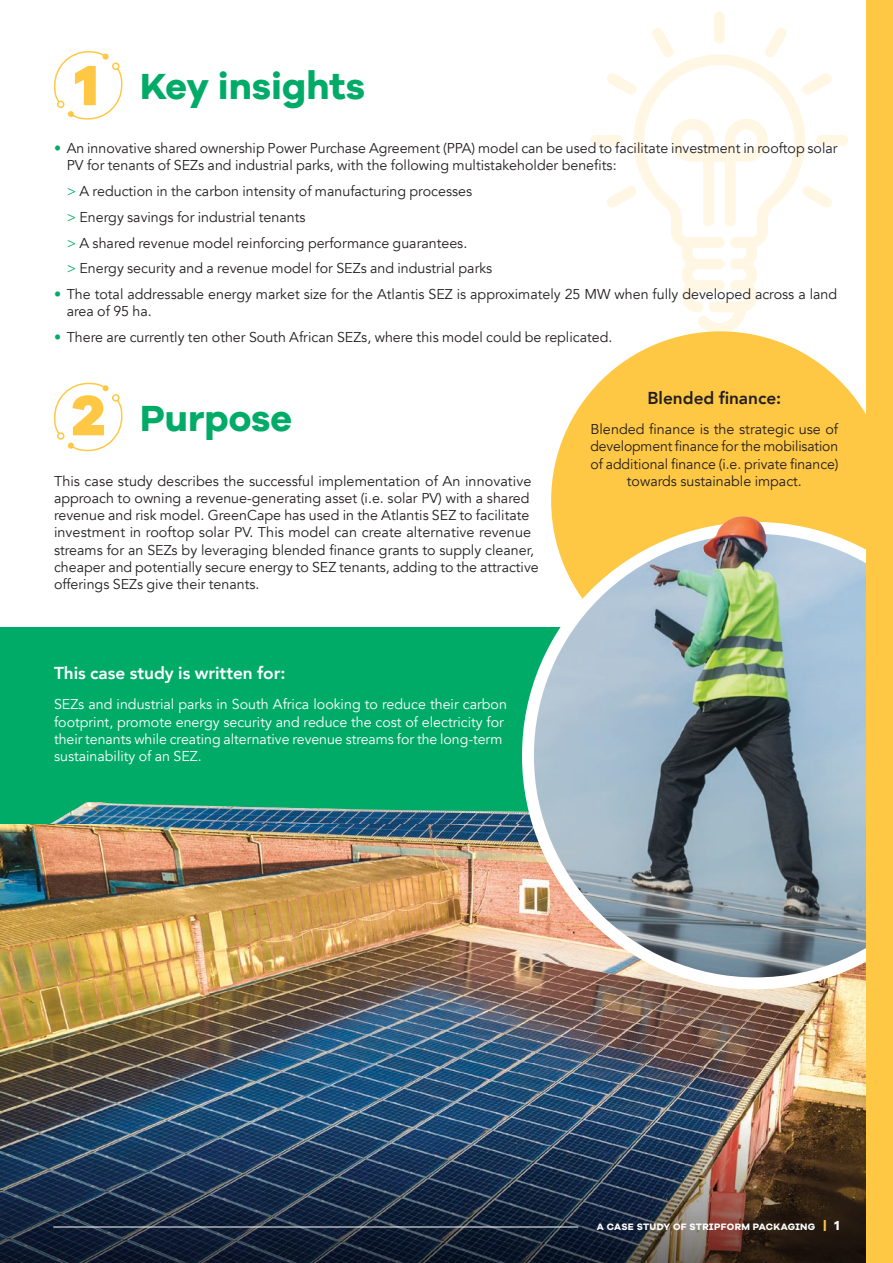
<style>
.page{position:relative;width:893px;height:1263px;background:#fff}
.page>*{position:absolute;margin:0;border:0;box-sizing:border-box;transform-origin:0 0}
.t1{font:800 58.65px "Galano Grotesque Alt";color:#ffc844}
.t2{font:37.5px "Galano Grotesque Alt Bold";color:#00ab68}
.Body_Copy{font:800 17.25px "Avenir";color:#fff}
.Body_Copy-2{font:800 17.25px "Avenir";color:#231f20}
.Body_Copy-3{font:14.25px/17.2px "Avenir";color:#231f20}
.Body_Copy-4{font:14.25px/17.2px "Avenir";color:#fff}
.t3{font:700 9.6px "Galano Grotesque Alt";letter-spacing:.035em;color:#fff}
.s1{font-weight:900;color:#00ab68}
.s2{color:#00ab68}
.s3{font-family:"Galano Grotesque Bold";font-weight:400;font-size:13.5px;color:#ffc844}
.s4{font-size:13.5px}
</style>
<div class="page">
<div style="left:551px;top:331px;width:339px;height:339px;background:#ffc844;border-radius:50%"></div>
<div style="left:0;top:628px;width:893px;height:276px;background:#00ab68"></div>
<img style="left:50px;top:802px;width:472px;height:22px">
<div style="left:714px;top:11px;width:11px;height:33px;background:#fff6e3;border-radius:5px"></div>
<svg style="left:652px;top:28px;width:22px;height:24px"></svg>
<svg style="left:607px;top:73px;width:25px;height:22px"></svg>
<div style="left:590px;top:135px;width:33px;height:11px;background:#fff6e3;border-radius:5px"></div>
<svg style="left:607px;top:186px;width:25px;height:22px"></svg>
<svg style="left:806px;top:186px;width:26px;height:22px"></svg>
<div style="left:816px;top:135px;width:32px;height:11px;background:#fff6e3;border-radius:5px"></div>
<svg style="left:806px;top:73px;width:26px;height:22px"></svg>
<svg style="left:765px;top:28px;width:22px;height:24px"></svg>
<svg style="left:632px;top:52px;width:174px;height:283px"></svg>
<svg style="left:54px;top:51px;width:69px;height:69px"></svg>
<div style="left:112px;top:63px;width:7px;height:7px;border:2px solid #ffc844;border-radius:50%"></div>
<svg style="left:54px;top:382px;width:69px;height:70px"></svg>
<div style="left:112px;top:394px;width:7px;height:8px;border:2px solid #ffc844;border-radius:50%"></div>
<img style="left:0;top:824px;width:866px;height:295px">
<img style="left:522px;top:522px;width:344px;height:467px">
<img style="left:703px;top:516px;width:66px;height:43px">
<img style="left:0;top:1119px;width:866px;height:144px">
<div style="left:866px;top:0;width:27px;height:1263px;background:#ffc844"></div>
<hr style="left:53px;top:1226px;width:525px;height:1px;background:#fff">
<p class="t1" style="left:74px;top:47px;width:26px">1</p>
<p class="t2" style="left:140px;top:62px;width:227px">Key insights</p>
<p class="Body_Copy-3" style="left:67px;top:140px;width:772px;text-indent:-13px"><span class="s1">•</span> An innovative shared ownership Power Purchase Agreement (PPA) model can be used to facilitate investment in rooftop solar<br>PV for tenants of SEZs and industrial parks, with the following multistakeholder benefits:</p>
<p class="Body_Copy-3" style="left:67px;top:183px;width:407px"><span class="s2">&gt;</span> A reduction in the carbon intensity of manufacturing processes</p>
<p class="Body_Copy-3" style="left:67px;top:209px;width:240px"><span class="s2">&gt;</span> Energy savings for industrial tenants</p>
<p class="Body_Copy-3" style="left:67px;top:234px;width:402px"><span class="s2">&gt;</span> A shared revenue model reinforcing performance guarantees.</p>
<p class="Body_Copy-3" style="left:67px;top:260px;width:427px"><span class="s2">&gt;</span> Energy security and a revenue model for SEZs and industrial parks</p>
<p class="Body_Copy-3" style="left:67px;top:286px;width:772px;text-indent:-13px"><span class="s1">•</span> The total addressable energy market size for the Atlantis SEZ is approximately 25 MW when fully developed across a land area of 95 ha.</p>
<p class="Body_Copy-3" style="left:54px;top:329px;width:560px"><span class="s1">•</span> There are currently ten other South African SEZs, where this model could be replicated.</p>
<p class="t1" style="left:72px;top:377px;width:36px">2</p>
<p class="Body_Copy-2" style="left:647px;top:384px;width:136px">Blended finance:</p>
<p class="t2" style="left:140px;top:393px;width:153px">Purpose</p>
<p class="Body_Copy-3" style="left:590px;top:421px;width:250px;text-align:center">Blended finance is the strategic use of development finance for the mobilisation of additional finance (i.e. private finance) towards sustainable impact.</p>
<p class="Body_Copy-3" style="left:54px;top:472px;width:486px">This case study describes the successful implementation of An innovative approach to owning a revenue-generating asset (i.e. solar PV) with a shared revenue and risk model. GreenCape has used in the Atlantis SEZ to facilitate investment in rooftop solar PV. This model can create alternative revenue streams for an SEZs by leveraging blended finance grants to supply cleaner, cheaper and potentially secure energy to SEZ tenants, adding to the attractive offerings SEZs give their tenants.</p>
<p class="Body_Copy" style="left:54px;top:659px;width:233px">This case study is written for:</p>
<p class="Body_Copy-4" style="left:54px;top:696px;width:454px">SEZs and industrial parks in South Africa looking to reduce their carbon footprint, promote energy security and reduce the cost of electricity for their tenants while creating alternative revenue streams for the long-term sustainability of an SEZ.</p>
<p class="t3" style="left:597px;top:1221px;width:244px">A CASE STUDY OF STRIPFORM PACKAGING <span class="s3">|</span> <span class="s4">1</span></p>
</div>
